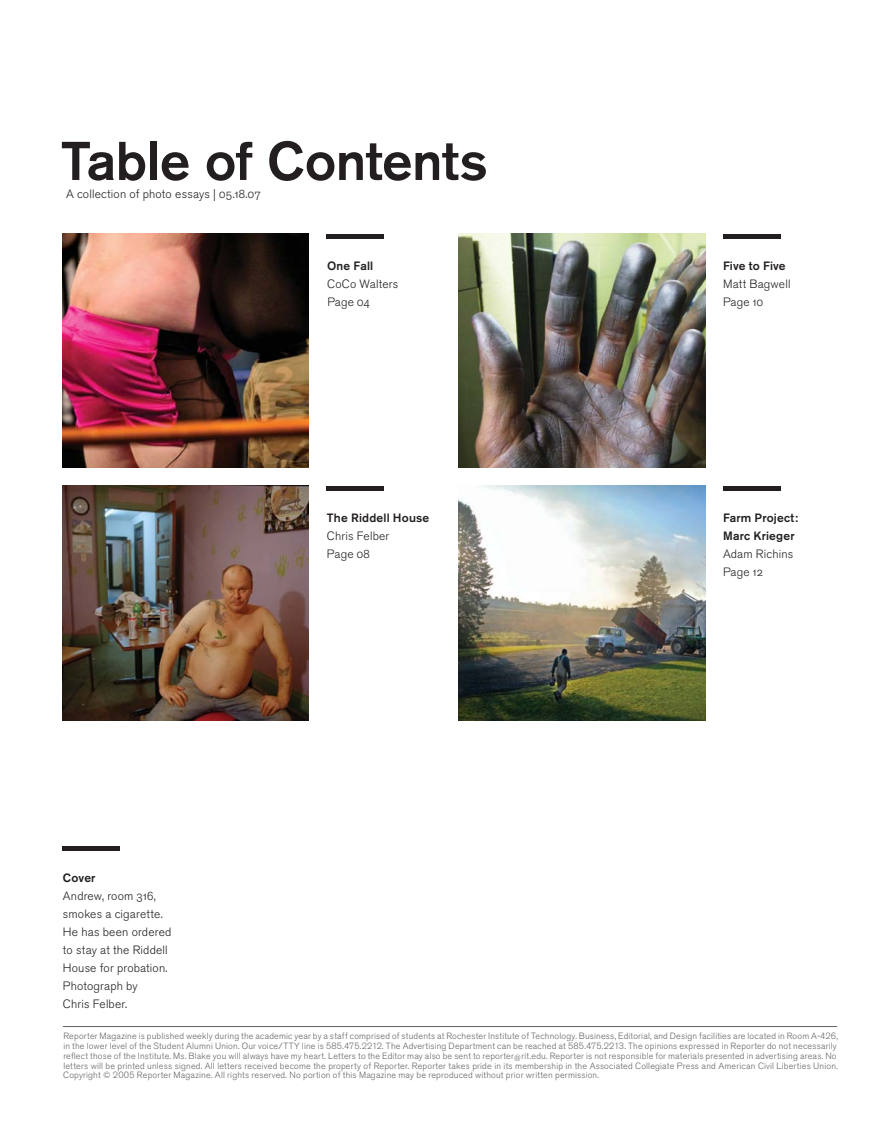
<style>
.page{position:relative;width:891px;height:1134px;background:#fff}
.page>*{position:absolute;margin:0;border:0;box-sizing:border-box;transform-origin:0 0}
.t1{font:500 54px "Akzidenz Grotesk BQ";letter-spacing:-.01em;color:#231f20}
.t2{font:12px/18px "Akzidenz Grotesk BQ Light Os F";letter-spacing:.015em;color:#231f20}
.t3{font:500 12px/18px "Akzidenz Grotesk BQ";letter-spacing:.015em;color:#231f20}
.t4{font:300 9px/9.8px "Akzidenz Grotesk BQ";letter-spacing:.02em;color:#636466}
</style>
<div class="page">
<hr style="left:63px;top:1026px;width:774px;height:1px;background:#636466">
<img style="left:63px;top:234px;width:246px;height:234px">
<img style="left:63px;top:486px;width:246px;height:234px">
<img style="left:459px;top:234px;width:246px;height:234px">
<img style="left:459px;top:486px;width:246px;height:234px">
<hr style="left:327px;top:234px;width:57px;height:4px;background:#231f20">
<hr style="left:723px;top:234px;width:57px;height:4px;background:#231f20">
<hr style="left:723px;top:486px;width:57px;height:4px;background:#231f20">
<hr style="left:327px;top:486px;width:57px;height:4px;background:#231f20">
<hr style="left:63px;top:846px;width:57px;height:4px;background:#231f20">
<h1 class="t1" style="left:61px;top:142px;width:429px">Table of Contents</h1>
<h2 class="t2" style="left:66px;top:186px;width:196px">A collection of photo essays | 05.18.07</h2>
<h2 class="t3" style="left:327px;top:258px;width:48px">One Fall</h2>
<h2 class="t2" style="left:327px;top:276px;width:73px">CoCo Walters<br>Page 04</h2>
<h2 class="t3" style="left:63px;top:870px;width:34px">Cover</h2>
<h2 class="t2" style="left:63px;top:888px;width:110px">Andrew, room 316, smokes a cigarette.<br>He has been ordered to stay at the Riddell<br>House for probation.<br>Photograph by<br>Chris Felber.</h2>
<h2 class="t3" style="left:327px;top:510px;width:104px">The Riddell House</h2>
<h2 class="t2" style="left:327px;top:528px;width:64px">Chris Felber<br>Page 08</h2>
<h2 class="t3" style="left:723px;top:258px;width:64px">Five to Five</h2>
<h2 class="t2" style="left:723px;top:276px;width:69px">Matt Bagwell<br>Page 10</h2>
<h2 class="t3" style="left:723px;top:510px;width:77px">Farm Project:<br>Marc Krieger</h2>
<h2 class="t2" style="left:723px;top:546px;width:72px">Adam Richins<br>Page 12</h2>
<p class="t4" style="left:63px;top:1032px;width:776px">Reporter Magazine is published weekly during the academic year by a staff comprised of students at Rochester Institute of Technology. Business, Editorial, and Design facilities are located in Room A-426, in the lower level of the Student Alumni Union. Our voice/TTY line is 585.475.2212. The Advertising Department can be reached at 585.475.2213. The opinions expressed in Reporter do not necessarily reflect those of the Institute. Ms. Blake you will always have my heart. Letters to the Editor may also be sent to reporter<sub>@</sub>rit.edu. Reporter is not responsible for materials presented in advertising areas. No letters will be printed unless signed. All letters received become the property of Reporter. Reporter takes pride in its membership in the Associated Collegiate Press and American Civil Liberties Union.<br>Copyright © 2005 Reporter Magazine. All rights reserved. No portion of this Magazine may be reproduced without prior written permission.</p>
</div>
